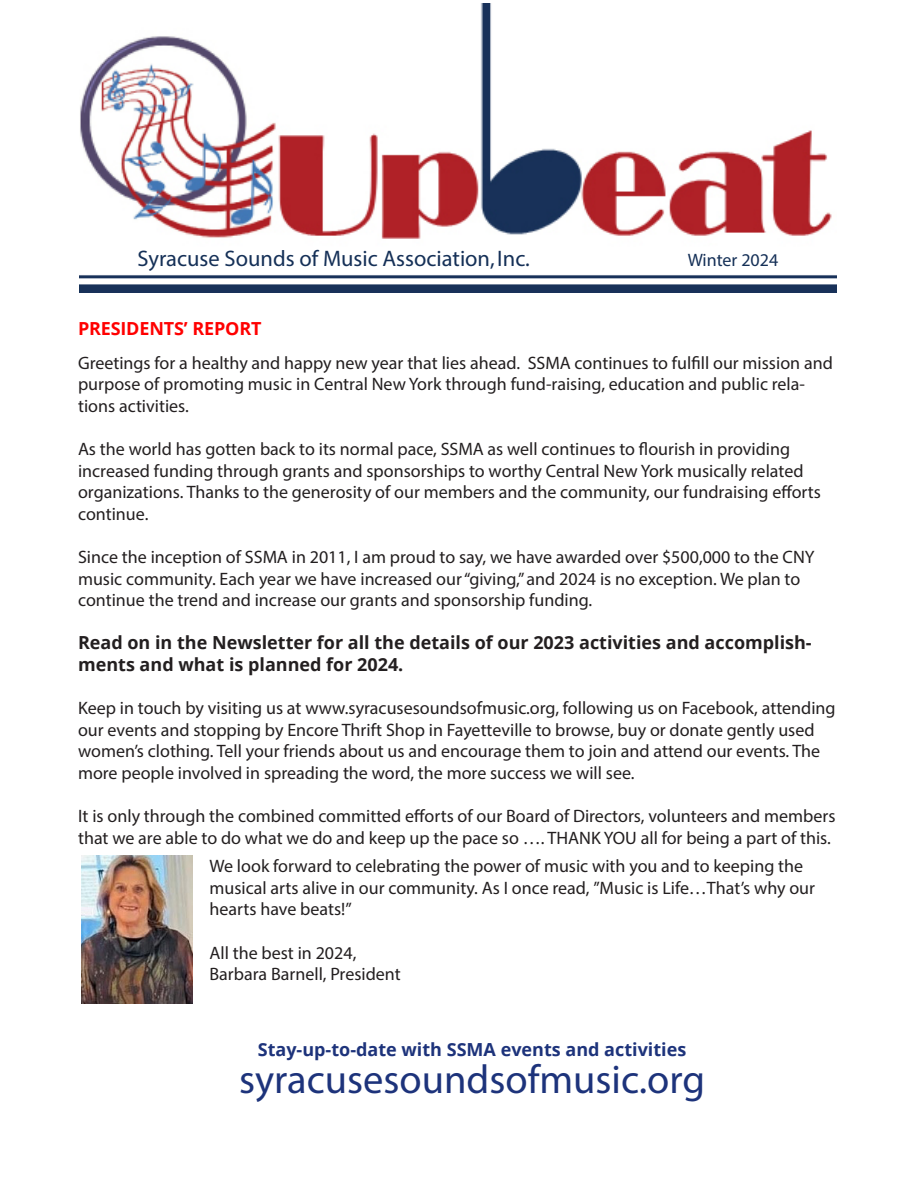
<style>
.page{position:relative;width:918px;height:1188px;background:#fff}
.page>*{position:absolute;margin:0;border:0;box-sizing:border-box;transform-origin:0 0}
.t1{font:40.5px "Myriad Pro";color:#1d337b}
.t2{font:22.5px "Myriad Pro";color:#153057}
.t3{font:18px/21.6px "Myriad Pro";color:#231f20}
.t4{font:700 18px/21.6px "Open Sans";color:#231f20}
.t5{font:700 18px "Open Sans";color:#1d337b}
.t6{font:700 18px "Open Sans";letter-spacing:-.01em;color:#f00}
.t7{font:18px "Myriad Pro";color:#153057}
</style>
<div class="page">
<img style="left:80px;top:3px;width:757px;height:290px">
<img style="left:81px;top:855px;width:111px;height:149px">
<p class="t2" style="left:138px;top:245px;width:394px">Syracuse Sounds of Music Association, Inc.</p>
<p class="t7" style="left:688px;top:249px;width:92px">Winter 2024</p>
<p class="t6" style="left:78px;top:316px;width:185px">PRESIDENTS’ REPORT</p>
<p class="t3" style="left:78px;top:351px;width:756px">Greetings for a healthy and happy new year that lies ahead. SSMA continues to fulfill our mission and purpose of promoting music in Central New York through fund-raising, education and public rela&shy;tions activities.</p>
<p class="t3" style="left:78px;top:438px;width:744px">As the world has gotten back to its normal pace, SSMA as well continues to flourish in providing increased funding through grants and sponsorships to worthy Central New York musically related organizations. Thanks to the generosity of our members and the community, our fundraising efforts continue.</p>
<p class="t3" style="left:78px;top:546px;width:738px">Since the inception of SSMA in 2011, I am proud to say, we have awarded over $500,000 to the CNY music community. Each year we have increased our “giving,” and 2024 is no exception. We plan to continue the trend and increase our grants and sponsorship funding.</p>
<p class="t4" style="left:78px;top:632px;width:735px">Read on in the Newsletter for all the details of our 2023 activities and accomplish&shy;ments and what is planned for 2024.</p>
<p class="t3" style="left:78px;top:697px;width:759px">Keep in touch by visiting us at www.syracusesoundsofmusic.org, following us on Facebook, attending our events and stopping by Encore Thrift Shop in Fayetteville to browse, buy or donate gently used women’s clothing. Tell your friends about us and encourage them to join and attend our events. The more people involved in spreading the word, the more success we will see.</p>
<p class="t3" style="left:78px;top:805px;width:759px">It is only through the combined committed efforts of our Board of Directors, volunteers and members that we are able to do what we do and keep up the pace so …. THANK YOU all for being a part of this.</p>
<p class="t3" style="left:210px;top:855px;width:607px">We look forward to celebrating the power of music with you and to keeping the musical arts alive in our community. As I once read, ”Music is Life…That’s why our hearts have beats!”</p>
<p class="t3" style="left:210px;top:942px;width:148px">All the best in 2024,</p>
<p class="t3" style="left:210px;top:963px;width:193px">Barbara Barnell, President</p>
<p class="t5" style="left:258px;top:1037px;width:430px">Stay-up-to-date with SSMA events and activities</p>
<p class="t1" style="left:239px;top:1054px;width:467px">syracusesoundsofmusic.org</p>
</div>
